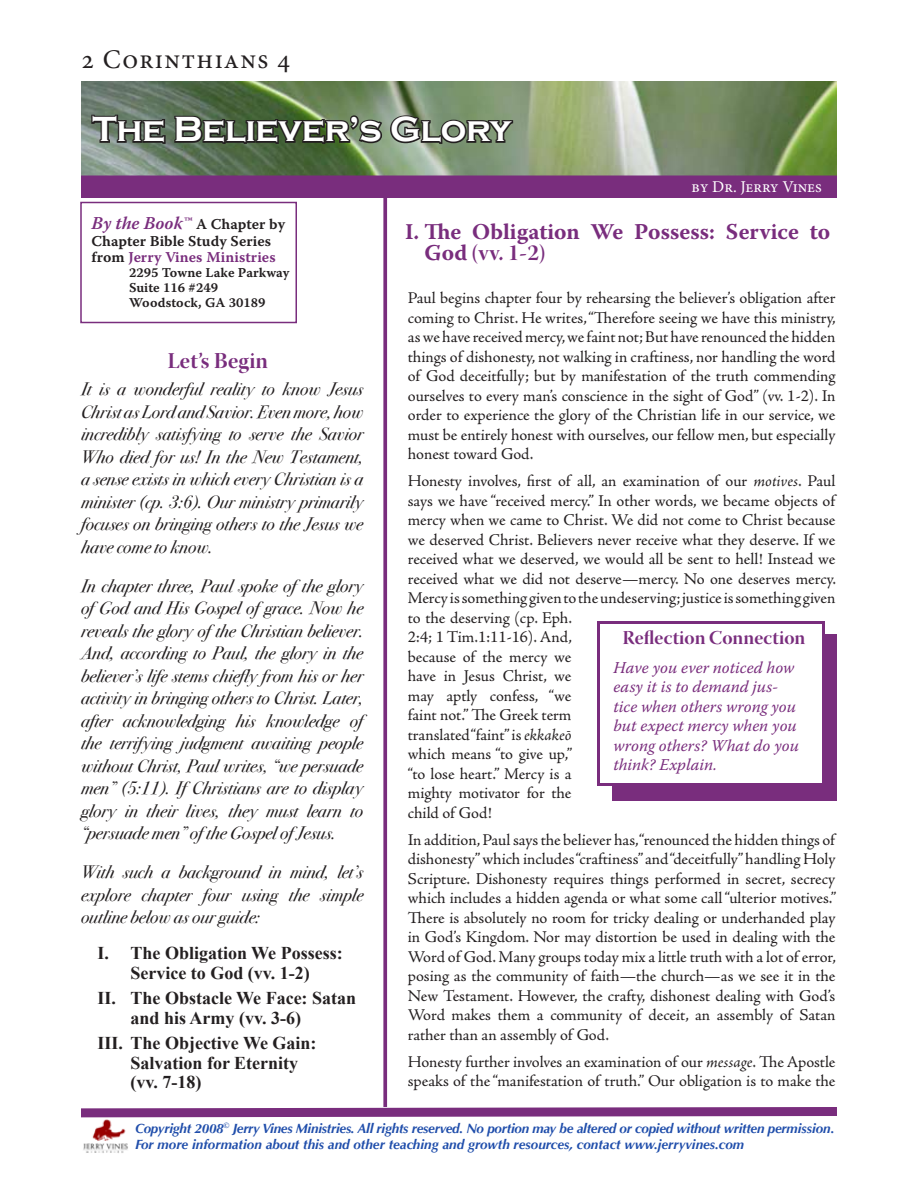
<style>
.page{position:relative;width:918px;height:1188px;background:#fff}
.page>*{position:absolute;margin:0;border:0;box-sizing:border-box;transform-origin:0 0}
.t1{font:700 36px "Copperplate Gothic";letter-spacing:-.01em;color:#fff}
.t2{font:27px "Minion Pro";letter-spacing:.05em;color:#231f20}
.t3{font:700 22.5px "Warnock Pro";color:#792d7d}
.t4{font:22.5px "Warnock Pro Bold Disp";letter-spacing:.005em;color:#792d7d}
.t5{font:19.5px "Warnock Pro Bold Disp";color:#792d7d}
.t6{font:18px/22.5px "Bodoni Svty Two ITCTT Book Ita";color:#231f20;text-align:justify}
.t7{font:700 18px/19.5px "Times New Roman";color:#231f20}
.t8{font:italic 600 18px "Warnock Pro";color:#792d7d}
.t9{font:16.5px/19.5px "Adobe Jenson Pro";letter-spacing:-.005em;color:#231f20;text-align:justify}
.t10{font:italic 16.5px/19.5px "Warnock Pro";color:#792d7d}
.t11{font:16.5px "Minion Pro";color:#fff}
.t12{font:15px/16.5px "Warnock Pro Semibold Capt";color:#231f20}
.t13{font:italic 700 13.5px/16.2px "Optima";letter-spacing:-.02em;color:#204eab}
.t14{font:13.5px/15px "Warnock Pro Semibold Capt";color:#231f20}
.s1{font-family:"Warnock Pro Semibold Capt";font-weight:400;font-style:normal;font-size:15px;color:#231f20}
.s2{color:#792d7d}
.s3{font-family:"Warnock Pro";font-weight:700}
.s4{font-style:italic}
</style>
<div class="page">
<div style="left:80px;top:202px;width:217px;height:121px;border:2px solid #792d7d"></div>
<img style="left:81px;top:81px;width:756px;height:95px">
<div style="left:81px;top:176px;width:756px;height:22px;background:#792d7d"></div>
<div style="left:383px;top:192px;width:4px;height:915px;border:3px solid #792d7d"></div>
<img style="left:83px;top:1122px;width:45px;height:31px">
<svg style="left:81px;top:1102px;width:756px;height:20px"></svg>
<svg style="left:89px;top:113px;width:426px;height:33px;background:#4e5a48"></svg>
<div style="left:612px;top:634px;width:225px;height:167px;background:#792d7d"></div>
<div style="left:598px;top:622px;width:226px;height:162px;background:#fff"></div>
<div style="left:597px;top:621px;width:228px;height:165px;border:3px solid #792d7d"></div>
<h2 class="t2" style="left:81px;top:41px;width:211px">2 Corinthians 4</h2>
<h1 class="t1" style="left:93px;top:109px;width:420px">The Believer’s Glory</h1>
<p class="t11" style="left:692px;top:176px;width:132px">by Dr. Jerry Vines</p>
<p class="t8" style="left:92px;top:212px;width:195px">By the Book™ <span class="s1">A Chapter by</span></p>
<p class="t12" style="left:92px;top:232px;width:186px">Chapter Bible Study Series from <span class="s2">Jerry Vines Ministries</span></p>
<p class="t14" style="left:129px;top:265px;width:162px">2295 Towne Lake Parkway<br>Suite 116 #249<br>Woodstock, GA 30189</p>
<h3 class="t4" style="left:168px;top:347px;width:102px">Let’s Begin</h3>
<p class="t6" style="left:81px;top:377px;width:284px">It is a wonderful reality to know Jesus Christ as Lord and Savior. Even more, how incredibly satisfying to serve the Savior Who died for us! In the New Testament, a sense exists in which every Christian is a minister (cp. 3:6). Our ministry primarily focuses on bringing others to the Jesus we have come to know.</p>
<p class="t6" style="left:81px;top:573px;width:284px">In chapter three, Paul spoke of the glory of God and His Gospel of grace. Now he reveals the glory of the Christian believer.<br>And, according to Paul, the glory in the believer’s life stems chiefly from his or her activity in bringing others to Christ. Later, after acknowledging his knowledge of the terrifying judgment awaiting people without Christ, Paul writes, “we persuade men” (5:11). If Christians are to display glory in their lives, they must learn to “persuade men” of the Gospel of Jesus.</p>
<p class="t6" style="left:81px;top:860px;width:284px">With such a background in mind, let’s explore chapter four using the simple outline below as our guide:</p>
<p class="t7" style="left:98px;top:943px;width:247px;text-align:center">I. The Obligation We Possess:<br>Service to God (vv. 1-2)</p>
<p class="t7" style="left:130px;top:988px;width:227px;text-indent:-33px">II. The Obstacle We Face: Satan and his Army (vv. 3-6)</p>
<p class="t7" style="left:130px;top:1033px;width:188px;text-indent:-33px">III. The Objective We Gain:<br>Salvation for Eternity (vv. 7-18)</p>
<h3 class="t3" style="left:405px;top:218px;width:427px">I. The Obligation We Possess: Service to</h3>
<h3 class="t4" style="left:424px;top:239px;width:123px"><span class="s3">God</span> (vv. 1-2)</h3>
<p class="t9" style="left:408px;top:289px;width:430px">Paul begins chapter four by rehearsing the believer’s obligation after coming to Christ. He writes, “Therefore seeing we have this ministry, as we have received mercy, we faint not; But have renounced the hidden things of dishonesty, not walking in craftiness, nor handling the word of God deceitfully; but by manifestation of the truth commending ourselves to every man’s conscience in the sight of God” (vv. 1-2). In order to experience the glory of the Christian life in our service, we must be entirely honest with ourselves, our fellow men, but especially honest toward God.</p>
<p class="t9" style="left:408px;top:472px;width:430px;text-align:left">Honesty involves, first of all, an examination of our <span class="s4">motives</span>. Paul says we have “received mercy.” In other words, we became objects of mercy when we came to Christ. We did not come to Christ because we deserved Christ. Believers never receive what they deserve. If we received what we deserved, we would all be sent to hell! Instead we received what we did not deserve—mercy. No one deserves mercy.<br>Mercy is something given to the undeserving; justice is something given to the deserving (cp. Eph.<br>2:4; 1 Tim.1:11-16). And,<br>because of the mercy we<br>have in Jesus Christ, we<br>may aptly confess, “we<br>faint not.” The Greek term<br>translated “faint” is <span class="s4">ekkakeō<br></span>which means “to give up,”<br>“to lose heart.” Mercy is a<br>mighty motivator for the<br>child of God!</p>
<p class="t9" style="left:408px;top:830px;width:430px">In addition, Paul says the believer has, “renounced the hidden things of dishonesty” which includes “craftiness” and “deceitfully” handling Holy Scripture. Dishonesty requires things performed in secret, secrecy which includes a hidden agenda or what some call “ulterior motives.” There is absolutely no room for tricky dealing or underhanded play in God’s Kingdom. Nor may distortion be used in dealing with the Word of God. Many groups today mix a little truth with a lot of error, posing as the community of faith—the church—as we see it in the New Testament. However, the crafty, dishonest dealing with God’s Word makes them a community of deceit, an assembly of Satan rather than an assembly of God.</p>
<p class="t9" style="left:408px;top:1052px;width:429px">Honesty further involves an examination of our <span class="s4">message</span>. The Apostle speaks of the “manifestation of truth.” Our obligation is to make the</p>
<p class="t5" style="left:623px;top:626px;width:184px">Reflection Connection</p>
<p class="t10" style="left:614px;top:657px;width:187px">Have you ever noticed how easy it is to demand jus&shy;tice when others wrong you but expect mercy when you wrong others? What do you think? Explain.</p>
<p class="t13" style="left:135px;top:1120px;width:701px">Copyright 2008<sup>©</sup> Jerry Vines Ministries. All rights reserved. No portion may be altered or copied without written permission.<br>For more information about this and other teaching and growth resources, contact www.jerryvines.com</p>
</div>
